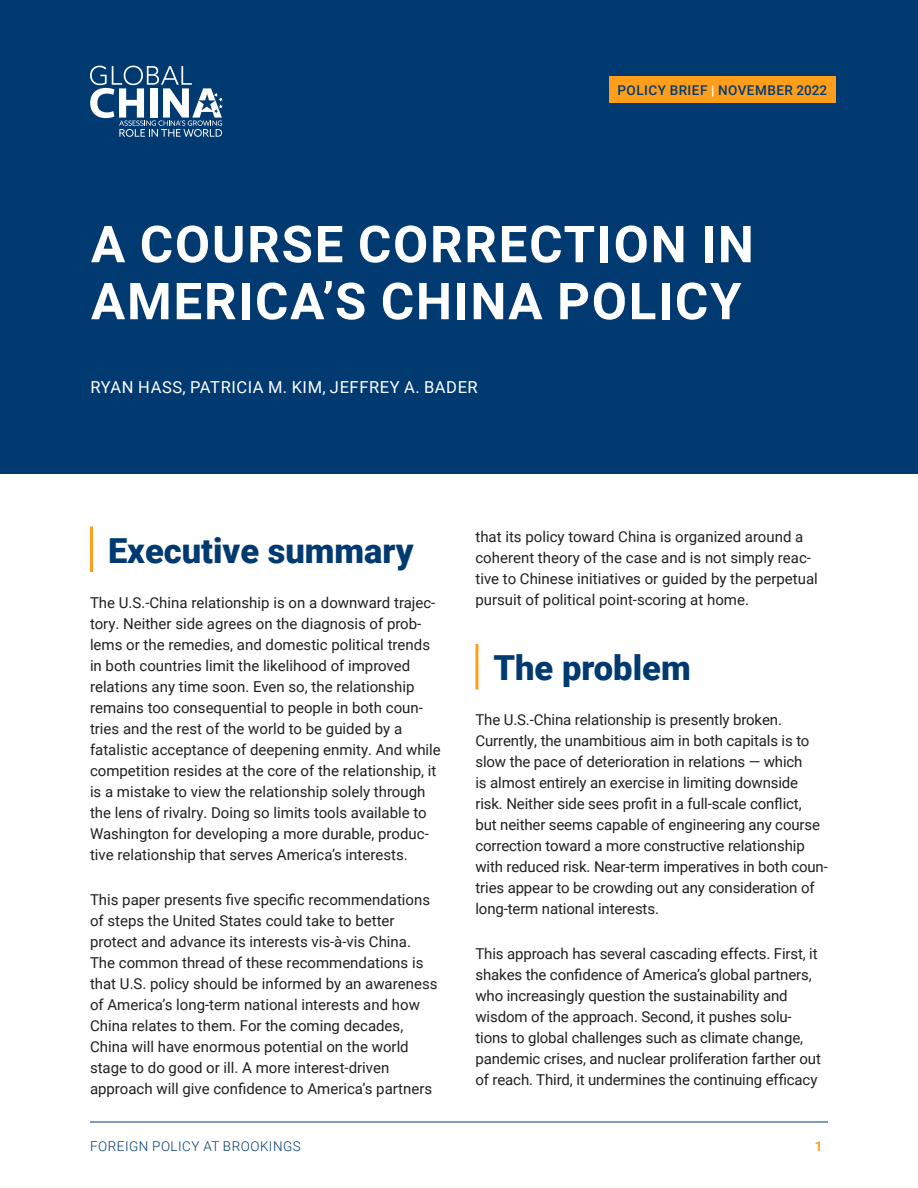
<style>
.page{position:relative;width:918px;height:1188px;background:#fff}
.page>*{position:absolute;margin:0;border:0;box-sizing:border-box;transform-origin:0 0}
.t1{font:700 51px/57px "Roboto";letter-spacing:.035em;color:#fff}
.t2{font:900 34.5px "Roboto";color:#003a70}
.t3{font:16.5px "Roboto";letter-spacing:.035em;color:#fff}
.Running_Text{font:15px/21px "Roboto";color:#231f20}
.t4{font:500 13.5px "Roboto";letter-spacing:.035em;color:#003a70}
.t5{font:300 13.5px "Roboto";letter-spacing:.035em;color:#003a70}
.t6{font:700 13.5px "Roboto";color:#ff9e1b}
.s1{color:#fff}
</style>
<div class="page">
<div style="left:0;top:0;width:918px;height:473px;background:#003a70"></div>
<svg style="left:90px;top:66px;width:133px;height:71px"></svg>
<div style="left:609px;top:76px;width:226px;height:27px;background:#ff9e1b"></div>
<hr style="left:90px;top:1122px;width:738px;height:1px;background:#003a70">
<hr style="left:90px;top:527px;width:3px;height:45px;background:#ff9e1b">
<hr style="left:475px;top:644px;width:3px;height:46px;background:#ff9e1b">
<p class="t4" style="left:617px;top:81px;width:211px">POLICY BRIEF <span class="s1">|</span> NOVEMBER 2022</p>
<h1 class="t1" style="left:91px;top:214px;width:664px">A COURSE CORRECTION IN<br>AMERICA’S CHINA POLICY</h1>
<p class="t3" style="left:90px;top:376px;width:389px">RYAN HASS, PATRICIA M. KIM, JEFFREY A. BADER</p>
<h2 class="t2" style="left:108px;top:526px;width:307px">Executive summary</h2>
<p class="Running_Text" style="left:90px;top:591px;width:352px">The U.S.-China relationship is on a downward trajec&shy;tory. Neither side agrees on the diagnosis of prob&shy;lems or the remedies, and domestic political trends in both countries limit the likelihood of improved relations any time soon. Even so, the relationship remains too consequential to people in both coun&shy;tries and the rest of the world to be guided by a fatalistic acceptance of deepening enmity. And while competition resides at the core of the relationship, it is a mistake to view the relationship solely through the lens of rivalry. Doing so limits tools available to Washington for developing a more durable, produc&shy;tive relationship that serves America’s interests.</p>
<p class="Running_Text" style="left:90px;top:888px;width:349px">This paper presents five specific recommendations of steps the United States could take to better protect and advance its interests vis-à-vis China.<br>The common thread of these recommendations is that U.S. policy should be informed by an awareness of America’s long-term national interests and how China relates to them. For the coming decades, China will have enormous potential on the world stage to do good or ill. A more interest-driven approach will give confidence to America’s partners</p>
<p class="Running_Text" style="left:475px;top:526px;width:344px">that its policy toward China is organized around a coherent theory of the case and is not simply reac&shy;tive to Chinese initiatives or guided by the perpetual pursuit of political point-scoring at home.</p>
<h2 class="t2" style="left:493px;top:644px;width:199px">The problem</h2>
<p class="Running_Text" style="left:475px;top:709px;width:354px">The U.S.-China relationship is presently broken.<br>Currently, the unambitious aim in both capitals is to slow the pace of deterioration in relations — which<br>is almost entirely an exercise in limiting downside risk. Neither side sees profit in a full-scale conflict,<br>but neither seems capable of engineering any course correction toward a more constructive relationship with reduced risk. Near-term imperatives in both coun&shy;tries appear to be crowding out any consideration of long-term national interests.</p>
<p class="Running_Text" style="left:475px;top:943px;width:347px">This approach has several cascading effects. First, it shakes the confidence of America’s global partners, who increasingly question the sustainability and wisdom of the approach. Second, it pushes solu&shy;tions to global challenges such as climate change, pandemic crises, and nuclear proliferation farther out of reach. Third, it undermines the continuing efficacy</p>
<p class="t5" style="left:90px;top:1137px;width:212px">FOREIGN POLICY AT BROOKINGS</p>
<p class="t6" style="left:815px;top:1137px;width:9px">1</p>
</div>
